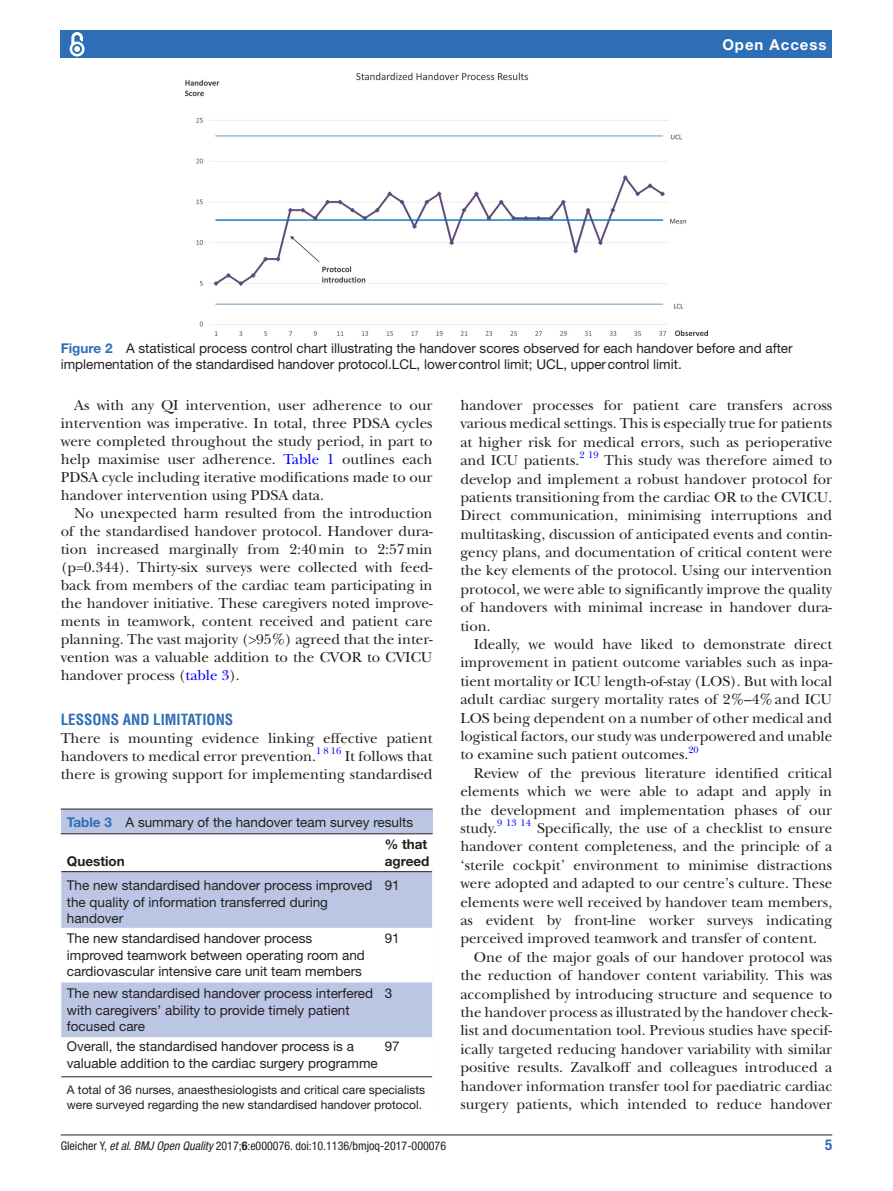
<style>
.page{position:relative;width:893px;height:1191px;background:#fff}
.page>*{position:absolute;margin:0;border:0;box-sizing:border-box;transform-origin:0 0}
.t1{font:15px/18.5px "New Baskerville";color:#231f20;text-align:justify}
.t2{font:700 condensed 15px "Helvetica LT Std";color:#2e6eb7}
.t3{font:700 15px "Helvetica Neue LT Std";letter-spacing:.065em;color:#fff}
.t4{font:700 condensed 15px "Helvetica Neue LT Std";color:#2e6eb7}
.t5{font:13.5px/16.5px "Helvetica Neue LT Std";color:#231f20}
.t6{font:700 13.5px/16.2px "Helvetica Neue LT Std";color:#231f20}
.t7{font:12px/15px "Helvetica Neue LT Std";color:#231f20}
.t8{font:condensed 12px "Helvetica Neue LT Std";color:#231f20}
.t9{font:9.9px "New Baskerville";color:#00f}
.s1{font-weight:700;color:#2e6eb7}
.s2{color:#00f}
.s3{font-style:italic}
.s4{font-weight:700}
</style>
<div class="page">
<hr style="left:61px;top:1134px;width:771px;height:1px;background:#231f20">
<div style="left:61px;top:31px;width:771px;height:27px;background:#2e6eb7"></div>
<svg style="left:69px;top:32px;width:16px;height:25px"></svg>
<img style="left:186px;top:73px;width:521px;height:262px">
<div style="left:61px;top:809px;width:372px;height:300px;background:#bbc6e5"></div>
<hr style="left:61px;top:808px;width:372px;height:1px;background:#231f20">
<svg style="left:61px;top:834px;width:371px;height:274px;fill:#fff"></svg>
<hr style="left:61px;top:833px;width:318px;height:1px;background:#231f20">
<hr style="left:61px;top:871px;width:318px;height:1px;background:#231f20">
<hr style="left:379px;top:833px;width:54px;height:1px;background:#231f20">
<hr style="left:379px;top:871px;width:53px;height:1px;background:#231f20">
<hr style="left:61px;top:1076px;width:318px;height:1px;background:#231f20">
<hr style="left:379px;top:1076px;width:53px;height:1px;background:#231f20">
<hr style="left:432px;top:834px;width:1px;height:37px;background:#fff">
<hr style="left:432px;top:871px;width:1px;height:56px;background:#fff">
<hr style="left:432px;top:927px;width:1px;height:55px;background:#fff">
<hr style="left:432px;top:982px;width:1px;height:55px;background:#fff">
<hr style="left:432px;top:1037px;width:1px;height:39px;background:#fff">
<hr style="left:432px;top:1076px;width:1px;height:33px;background:#fff">
<hr style="left:61px;top:1108px;width:372px;height:2px;background:#fff">
<p class="t3" style="left:722px;top:35px;width:106px">Open Access</p>
<p class="t5" style="left:61px;top:340px;width:733px"><span class="s1">Figure 2</span> A statistical process control chart illustrating the handover scores observed for each handover before and after implementation of the standardised handover protocol.LCL, lowercontrol limit; UCL, uppercontrol limit.</p>
<p class="t1" style="left:61px;top:396px;width:373px;line-height:18px;text-indent:14px">As with any QI intervention, user adherence to our intervention was imperative. In total, three PDSA cycles were completed throughout the study period, in part to help maximise user adherence. <span class="s2">Table 1</span> outlines each PDSA cycle including iterative modifications made to our handover intervention using PDSA data.</p>
<p class="t1" style="left:61px;top:504px;width:373px;line-height:18px;text-indent:14px">No unexpected harm resulted from the introduction of the standardised handover protocol. Handover dura&shy;tion increased marginally from 2:40min to 2:57min (p=0.344). Thirty-six surveys were collected with feed&shy;back from members of the cardiac team participating in the handover initiative. These caregivers noted improve&shy;ments in teamwork, content received and patient care planning. The vast majority (&gt;95%) agreed that the inter&shy;vention was a valuable addition to the CVOR to CVICU handover process (<span class="s2">table 3</span>).</p>
<p class="t2" style="left:61px;top:710px;width:174px">LESSONS AND LIMITATIONS</p>
<p class="t1" style="left:61px;top:729px;width:373px;line-height:18px">There is mounting evidence linking effective patient handovers to medical error prevention.</p>
<p class="t9" style="left:316px;top:745px;width:27px">1 8 16</p>
<p class="t1" style="left:61px;top:747px;width:373px;line-height:18px;text-align:right">It follows that<br>there is growing support for implementing standardised</p>
<p class="t5" style="left:67px;top:814px;width:348px"><span class="s1">Table 3</span> A summary of the handover team survey results</p>
<p class="t6" style="left:67px;top:852px;width:59px">Question</p>
<p class="t6" style="left:385px;top:836px;width:46px">% that agreed</p>
<p class="t5" style="left:67px;top:877px;width:307px">The new standardised handover process improved the quality of information transferred during handover</p>
<p class="t5" style="left:385px;top:877px;width:17px">91</p>
<p class="t5" style="left:67px;top:930px;width:300px">The new standardised handover process improved teamwork between operating room and cardiovascular intensive care unit team members</p>
<p class="t5" style="left:385px;top:930px;width:17px">91</p>
<p class="t5" style="left:67px;top:985px;width:308px">The new standardised handover process interfered with caregivers’ ability to provide timely patient focused care</p>
<p class="t5" style="left:385px;top:985px;width:9px">3</p>
<p class="t5" style="left:67px;top:1038px;width:312px">Overall, the standardised handover process is a valuable addition to the cardiac surgery programme</p>
<p class="t5" style="left:385px;top:1038px;width:17px">97</p>
<p class="t7" style="left:67px;top:1082px;width:360px">A total of 36 nurses, anaesthesiologists and critical care specialists were surveyed regarding the new standardised handover protocol.</p>
<p class="t1" style="left:460px;top:396px;width:373px">handover processes for patient care transfers across various medical settings. This is especially true for patients at higher risk for medical errors, such as perioperative and ICU patients.</p>
<p class="t9" style="left:579px;top:449px;width:21px">2 19</p>
<p class="t1" style="left:460px;top:451px;width:373px;text-indent:144px">This study was therefore aimed to develop and implement a robust handover protocol for patients transitioning from the cardiac OR to the CVICU.<br>Direct communication, minimising interruptions and multitasking, discussion of anticipated events and contin&shy;gency plans, and documentation of critical content were the key elements of the protocol. Using our intervention protocol, we were able to significantly improve the quality of handovers with minimal increase in handover dura&shy;tion.</p>
<p class="t1" style="left:460px;top:635px;width:373px;text-indent:13px">Ideally, we would have liked to demonstrate direct improvement in patient outcome variables such as inpa&shy;tient mortality or ICU length-of-stay (LOS). But with local adult cardiac surgery mortality rates of 2%–4%and ICU LOS being dependent on a number of other medical and logistical factors, our study was underpowered and unable to examine such patient outcomes.<sup>20</sup></p>
<p class="t1" style="left:460px;top:764px;width:373px;text-indent:14px">Review of the previous literature identified critical elements which we were able to adapt and apply in the development and implementation phases of our study.</p>
<p class="t9" style="left:497px;top:817px;width:35px">9 13 14</p>
<p class="t1" style="left:460px;top:819px;width:373px;text-indent:77px">Specifically, the use of a checklist to ensure handover content completeness, and the principle of a ‘sterile cockpit’ environment to minimise distractions were adopted and adapted to our centre’s culture. These elements were well received by handover team members, as evident by front-line worker surveys indicating perceived improved teamwork and transfer of content.</p>
<p class="t1" style="left:460px;top:947px;width:373px;text-indent:14px">One of the major goals of our handover protocol was the reduction of handover content variability. This was accomplished by introducing structure and sequence to the handover process as illustrated by the handover check&shy;list and documentation tool. Previous studies have specif&shy;ically targeted reducing handover variability with similar positive results. Zavalkoff and colleagues introduced a handover information transfer tool for paediatric cardiac surgery patients, which intended to reduce handover</p>
<p class="t8" style="left:61px;top:1138px;width:387px">Gleicher Y, <span class="s3">et al</span>. <span class="s3">BMJ Open Quality</span> 2017;<span class="s4">6</span>:e000076. doi:10.1136/bmjoq-2017-000076</p>
<p class="t4" style="left:825px;top:1135px;width:9px">5</p>
</div>
